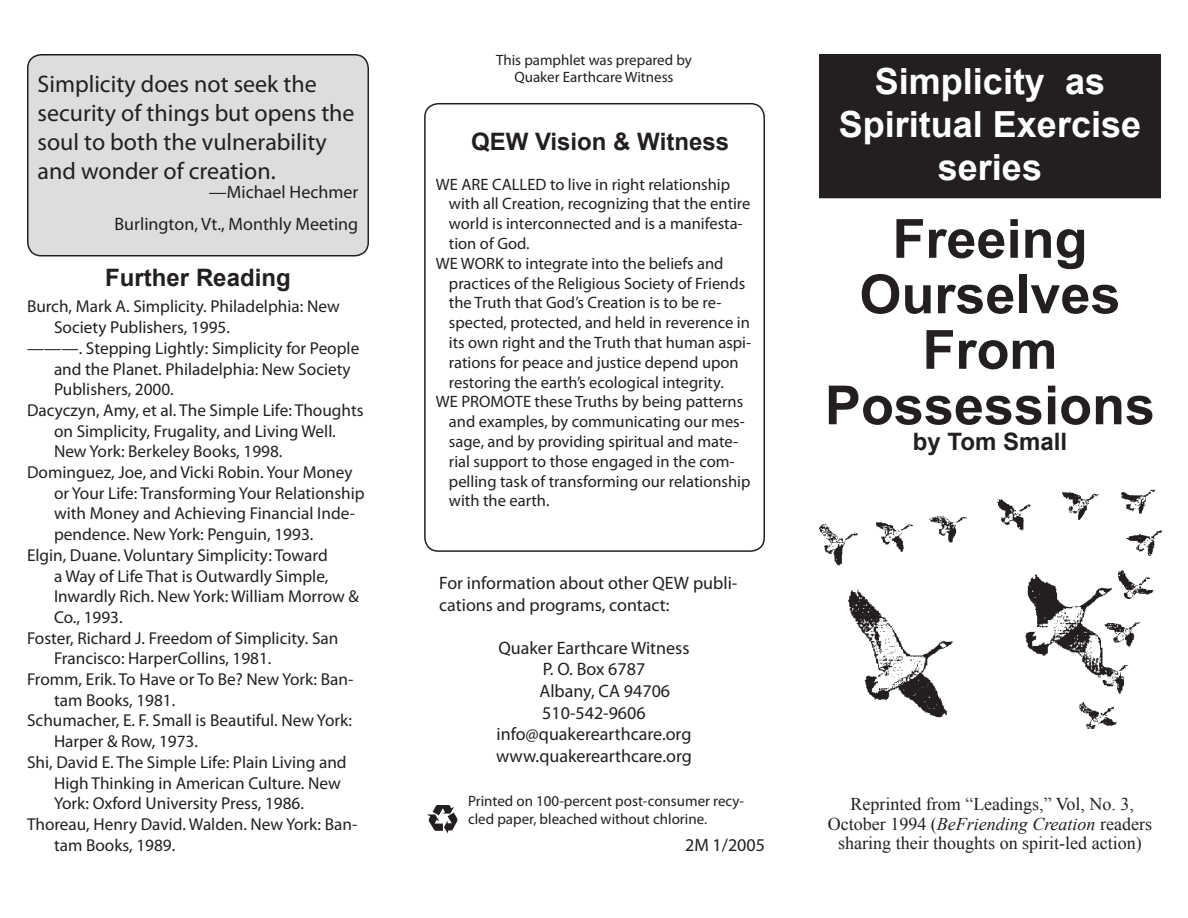
<style>
.page{position:relative;width:1188px;height:918px;background:#fff}
.page>*{position:absolute;margin:0;border:0;box-sizing:border-box;transform-origin:0 0}
.t1{font:700 54px/55.5px "Arial";color:#231f20;text-align:center}
.t2{font:700 36px/43.2px "Arial";color:#fff;text-align:center}
.t3{font:24px/28.8px "Myriad Pro";color:#231f20}
.t4{font:700 24px "Arial";color:#231f20}
.t5{font:18px/21.6px "Myriad Pro";color:#231f20}
.t6{font:18px/19.5px "Times New Roman";color:#231f20;text-align:center}
.t7{font:17.25px/20.7px "Myriad Pro";color:#231f20}
.Plain_Text{font:16.5px/19.8px "Myriad Pro";color:#231f20}
.t8{font:15px/16.5px "Myriad Pro";color:#231f20;text-align:center}
.s1{font-style:italic}
</style>
<div class="page">
<div style="left:820px;top:55px;width:340px;height:143px;background:#231f20"></div>
<div style="left:819px;top:54px;width:342px;height:144px;border:2px solid #231f20"></div>
<div style="left:424px;top:103px;width:341px;height:449px;border:2px solid #231f20;border-radius:14px"></div>
<div style="left:28px;top:55px;width:340px;height:201px;background:#dcdddf;border-radius:14px"></div>
<div style="left:27px;top:54px;width:342px;height:202px;border:2px solid #231f20;border-radius:14px"></div>
<img style="left:428px;top:805px;width:29px;height:28px">
<img style="left:819px;top:490px;width:342px;height:239px">
<p class="t3" style="left:38px;top:70px;width:319px">Simplicity does not seek the security of things but opens the soul to both the vulnerability and wonder of creation.</p>
<p class="t5" style="left:209px;top:181px;width:151px">—Michael Hechmer</p>
<p class="t5" style="left:115px;top:213px;width:245px">Burlington, Vt., Monthly Meeting</p>
<p class="t4" style="left:105px;top:262px;width:187px">Further Reading</p>
<p class="t7" style="left:54px;top:296px;width:287px;text-indent:-27px">Burch, Mark A. Simplicity. Philadelphia: New<br>Society Publishers, 1995.</p>
<p class="t7" style="left:54px;top:337px;width:307px;text-indent:-27px">———. Stepping Lightly: Simplicity for People and the Planet. Philadelphia: New Society<br>Publishers, 2000.</p>
<p class="t7" style="left:54px;top:400px;width:311px;text-indent:-27px">Dacyczyn, Amy, et al. The Simple Life: Thoughts on Simplicity, Frugality, and Living Well.<br>New York: Berkeley Books, 1998.</p>
<p class="t7" style="left:54px;top:462px;width:312px;text-indent:-27px">Dominguez, Joe, and Vicki Robin. Your Money or Your Life: Transforming Your Relationship with Money and Achieving Financial Inde&shy;pendence. New York: Penguin, 1993.</p>
<p class="t7" style="left:54px;top:544px;width:306px;text-indent:-27px">Elgin, Duane. Voluntary Simplicity: Toward<br>a Way of Life That is Outwardly Simple, Inwardly Rich. New York: William Morrow &amp; Co., 1993.</p>
<p class="t7" style="left:54px;top:627px;width:286px;text-indent:-27px">Foster, Richard J. Freedom of Simplicity. San<br>Francisco: HarperCollins, 1981.</p>
<p class="t7" style="left:54px;top:669px;width:301px;text-indent:-27px">Fromm, Erik. To Have or To Be? New York: Ban&shy;tam Books, 1981.</p>
<p class="t7" style="left:54px;top:710px;width:300px;text-indent:-27px">Schumacher, E. F. Small is Beautiful. New York:<br>Harper &amp; Row, 1973.</p>
<p class="t7" style="left:54px;top:751px;width:294px;text-indent:-27px">Shi, David E. The Simple Life: Plain Living and<br>High Thinking in American Culture. New<br>York: Oxford University Press, 1986.</p>
<p class="t7" style="left:54px;top:814px;width:305px;text-indent:-27px">Thoreau, Henry David. Walden. New York: Ban&shy;tam Books, 1989.</p>
<p class="t8" style="left:496px;top:52px;width:197px">This pamphlet was prepared by<br>Quaker Earthcare Witness</p>
<p class="t4" style="left:471px;top:125px;width:260px">QEW Vision &amp; Witness</p>
<p class="Plain_Text" style="left:449px;top:174px;width:303px;text-indent:-13px">WE ARE CALLED to live in right relationship with all Creation, recognizing that the entire world is interconnected and is a manifesta&shy;tion of God.</p>
<p class="Plain_Text" style="left:449px;top:253px;width:304px;text-indent:-13px">WE WORK to integrate into the beliefs and practices of the Religious Society of Friends the Truth that God’s Creation is to be re&shy;spected, protected, and held in reverence in its own right and the Truth that human aspi&shy;rations for peace and justice depend upon restoring the earth’s ecological integrity.</p>
<p class="Plain_Text" style="left:449px;top:392px;width:303px;text-indent:-13px">WE PROMOTE these Truths by being patterns and examples, by communicating our mes&shy;sage, and by providing spiritual and mate&shy;rial support to those engaged in the com&shy;pelling task of transforming our relationship with the earth.</p>
<p class="t5" style="left:439px;top:572px;width:300px">For information about other QEW publi&shy;cations and programs, contact:</p>
<p class="t5" style="left:498px;top:637px;width:193px">Quaker Earthcare Witness</p>
<p class="t5" style="left:539px;top:658px;width:132px">P. O. Box 6787<br>Albany, CA 94706</p>
<p class="t5" style="left:542px;top:701px;width:105px">510-542-9606</p>
<p class="t5" style="left:497px;top:723px;width:196px">info@quakerearthcare.org</p>
<p class="t5" style="left:496px;top:745px;width:197px">www.quakerearthcare.org</p>
<p class="t8" style="left:468px;top:792px;width:278px;line-height:18px;text-align:left">Printed on 100-percent post-consumer recy&shy;cled paper, bleached without chlorine.</p>
<p class="t5" style="left:685px;top:834px;width:81px">2M 1/2005</p>
<p class="t2" style="left:839px;top:61px;width:304px">Simplicity as<br>Spiritual Exercise</p>
<p class="t2" style="left:938px;top:147px;width:106px">series</p>
<p class="t1" style="left:825px;top:213px;width:332px">Freeing<br>Ourselves<br>From<br>Possessions</p>
<p class="t4" style="left:913px;top:425px;width:156px">by Tom Small</p>
<p class="t6" style="left:828px;top:794px;width:326px">Reprinted from “Leadings,” Vol, No. 3,<br>October 1994 (<span class="s1">BeFriending Creation</span> readers sharing their thoughts on spirit-led action)</p>
</div>
